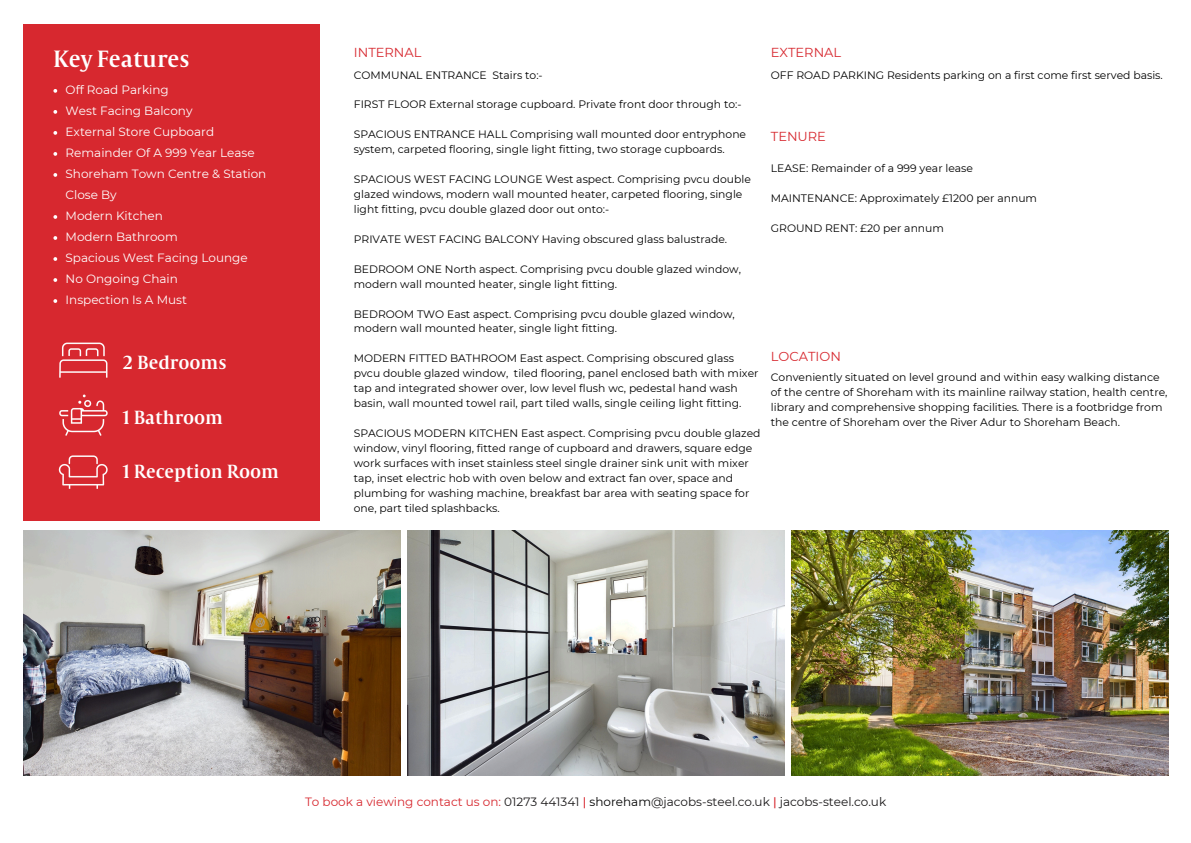
<style>
.page{position:relative;width:1191px;height:843px;background:#fff}
.page>*{position:absolute;margin:0;border:0;box-sizing:border-box;transform-origin:0 0}
.t1{font:26px "Capitolium Road";color:#fff}
.t2{font:21px "Capitolium Road";color:#fff}
.t3{font:13px "Montserrat";color:#d7282f}
.t4{font:12px/21px "Montserrat";color:#fff}
.t5{font:12px "Montserrat";color:#191718}
.t6{font:10.8px/14.9px "Montserrat";color:#000}
.s1{color:#d7282f}
.s2{font-weight:500;color:#d7282f}
.s3{color:#000}
</style>
<div class="page">
<img style="left:23px;top:530px;width:377px;height:245px">
<img style="left:407px;top:530px;width:377px;height:245px">
<img style="left:791px;top:530px;width:377px;height:245px">
<div style="left:23px;top:25px;width:297px;height:496px;background:#d7282f"></div>
<img style="left:58px;top:455px;width:50px;height:34px">
<img style="left:59px;top:394px;width:49px;height:42px">
<img style="left:59px;top:342px;width:49px;height:36px">
<svg style="left:53px;top:89px;width:4px;height:4px"></svg>
<svg style="left:53px;top:110px;width:4px;height:4px"></svg>
<svg style="left:53px;top:131px;width:4px;height:4px"></svg>
<svg style="left:53px;top:152px;width:4px;height:4px"></svg>
<svg style="left:53px;top:173px;width:4px;height:4px"></svg>
<svg style="left:53px;top:215px;width:4px;height:4px"></svg>
<svg style="left:53px;top:236px;width:4px;height:4px"></svg>
<svg style="left:53px;top:257px;width:4px;height:4px"></svg>
<svg style="left:53px;top:278px;width:4px;height:4px"></svg>
<svg style="left:53px;top:299px;width:4px;height:4px"></svg>
<h2 class="t1" style="left:53px;top:50px;width:138px">Key Features</h2>
<p class="t4" style="left:66px;top:79px;width:105px">Off Road Parking</p>
<p class="t4" style="left:66px;top:100px;width:128px">West Facing Balcony</p>
<p class="t4" style="left:66px;top:121px;width:150px">External Store Cupboard</p>
<p class="t4" style="left:66px;top:142px;width:190px">Remainder Of A 999 Year Lease</p>
<p class="t4" style="left:66px;top:163px;width:202px">Shoreham Town Centre &amp; Station<br>Close By</p>
<p class="t4" style="left:66px;top:205px;width:99px">Modern Kitchen</p>
<p class="t4" style="left:66px;top:226px;width:114px">Modern Bathroom</p>
<h4 class="t4" style="left:66px;top:247px;width:184px">Spacious West Facing Lounge</h4>
<p class="t4" style="left:66px;top:268px;width:114px">No Ongoing Chain</p>
<h2 class="t4" style="left:66px;top:289px;width:123px">Inspection Is A Must</h2>
<p class="t2" style="left:123px;top:355px;width:105px">2 Bedrooms</p>
<h2 class="t2" style="left:123px;top:410px;width:102px">1 Bathroom</h2>
<h3 class="t2" style="left:123px;top:464px;width:158px">1 Reception Room</h3>
<h3 class="t3" style="left:354px;top:45px;width:69px">INTERNAL</h3>
<p class="t3" style="left:770px;top:45px;width:72px">EXTERNAL</p>
<p class="t6" style="left:354px;top:67px;width:134px">COMMUNAL ENTRANCE</p>
<p class="t6" style="left:492px;top:67px;width:52px">Stairs to:-</p>
<p class="t6" style="left:354px;top:97px;width:389px">FIRST FLOOR External storage cupboard. Private front door through to:-</p>
<p class="t6" style="left:354px;top:127px;width:394px">SPACIOUS ENTRANCE HALL Comprising wall mounted door entryphone</p>
<p class="t6" style="left:354px;top:142px;width:372px">system, carpeted flooring, single light fitting, two storage cupboards.</p>
<p class="t6" style="left:354px;top:172px;width:398px">SPACIOUS WEST FACING LOUNGE West aspect. Comprising pvcu double</p>
<p class="t6" style="left:354px;top:187px;width:390px">glazed windows, modern wall mounted heater, carpeted flooring, single light fitting, pvcu double glazed door out onto:-</p>
<p class="t6" style="left:354px;top:231px;width:375px">PRIVATE WEST FACING BALCONY Having obscured glass balustrade.</p>
<p class="t6" style="left:354px;top:261px;width:388px">BEDROOM ONE North aspect. Comprising pvcu double glazed window, modern wall mounted heater, single light fitting.</p>
<p class="t6" style="left:354px;top:306px;width:382px">BEDROOM TWO East aspect. Comprising pvcu double glazed window, modern wall mounted heater, single light fitting.</p>
<p class="t6" style="left:354px;top:351px;width:406px">MODERN FITTED BATHROOM East aspect. Comprising obscured glass pvcu double glazed window, tiled flooring, panel enclosed bath with mixer tap and integrated shower over, low level flush wc, pedestal hand wash basin, wall mounted towel rail, part tiled walls, single ceiling light fitting.</p>
<p class="t6" style="left:354px;top:425px;width:408px">SPACIOUS MODERN KITCHEN East aspect. Comprising pvcu double glazed window, vinyl flooring, fitted range of cupboard and drawers, square edge work surfaces with inset stainless steel single drainer sink unit with mixer tap, inset electric hob with oven below and extract fan over, space and plumbing for washing machine, breakfast bar area with seating space for one, part tiled splashbacks.</p>
<p class="t6" style="left:770px;top:68px;width:393px">OFF ROAD PARKING Residents parking on a first come first served basis.</p>
<h3 class="t3" style="left:770px;top:128px;width:57px">TENURE</h3>
<p class="t6" style="left:770px;top:161px;width:204px">LEASE: Remainder of a 999 year lease</p>
<p class="t6" style="left:770px;top:191px;width:268px">MAINTENANCE: Approximately £1200 per annum</p>
<p class="t6" style="left:770px;top:221px;width:175px">GROUND RENT: £20 per annum</p>
<p class="t3" style="left:770px;top:348px;width:72px">LOCATION</p>
<h3 class="t6" style="left:770px;top:369px;width:398px">Conveniently situated on level ground and within easy walking distance of the centre of Shoreham with its mainline railway station, health centre, library and comprehensive shopping facilities. There is a footbridge from the centre of Shoreham over the River Adur to Shoreham Beach.</h3>
<p class="t5" style="left:305px;top:794px;width:582px"><span class="s1">To book a viewing contact us on:</span> 01273 441341 <span class="s2">|</span> <span class="s3">shoreham</span>@jacobs-steel.co.uk <span class="s2">|</span> jacobs-steel.co.uk</p>
</div>
